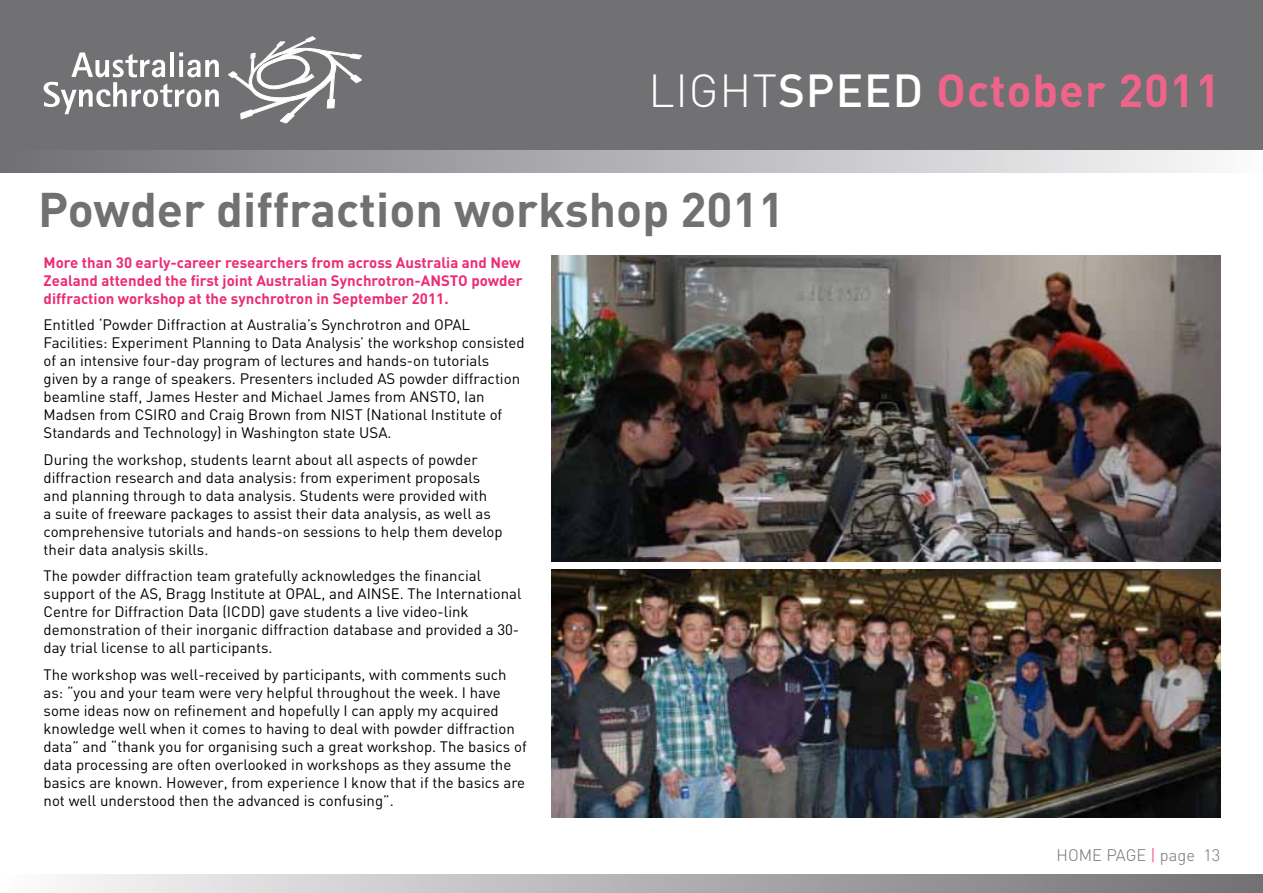
<style>
.page{position:relative;width:1263px;height:893px;background:#fff}
.page>*{position:absolute;margin:0;border:0;box-sizing:border-box;transform-origin:0 0}
.t1{font:700 48px "DIN";color:#717073}
.t2{font:700 45.75px "DIN";letter-spacing:.02em;color:#ef648a}
.t3{font:300 16.5px "DIN";color:#717073}
.t4{font:15px/18px "DIN";color:#000}
.t5{font:700 15px/18px "DIN";color:#ec2c74}
.s1{font-weight:300;color:#fff}
.s2{font-weight:500;color:#fff}
.s3{color:#ec2c74}
</style>
<div class="page">
<div style="left:0;top:875px;width:1263px;height:18px;background:linear-gradient(to right,#fbfbfc,#6f6e73)"></div>
<div style="left:0;top:0;width:1263px;height:152px;background:#717073"></div>
<svg style="left:44px;top:52px;width:175px;height:62px"></svg>
<svg style="left:228px;top:36px;width:134px;height:87px"></svg>
<div style="left:0;top:151px;width:1263px;height:21px;background:linear-gradient(to right,#6e6d72,#fafafb)"></div>
<img style="left:551px;top:255px;width:669px;height:306px">
<img style="left:551px;top:570px;width:669px;height:248px">
<h2 class="t2" style="left:648px;top:60px;width:574px"><span class="s1">LIGHT</span><span class="s2">SPEED</span> October 2011</h2>
<h1 class="t1" style="left:38px;top:178px;width:748px">Powder diffraction workshop 2011</h1>
<p class="t5" style="left:44px;top:253px;width:481px">More than 30 early-career researchers from across Australia and New<br>Zealand attended the first joint Australian Synchrotron-ANSTO powder diffraction workshop at the synchrotron in September 2011.</p>
<p class="t4" style="left:44px;top:315px;width:483px">Entitled ‘Powder Diffraction at Australia’s Synchrotron and OPAL Facilities: Experiment Planning to Data Analysis’ the workshop consisted of an intensive four-day program of lectures and hands-on tutorials given by a range of speakers. Presenters included AS powder diffraction beamline staff, James Hester and Michael James from ANSTO, Ian Madsen from CSIRO and Craig Brown from NIST (National Institute of Standards and Technology) in Washington state USA.</p>
<p class="t4" style="left:44px;top:450px;width:461px">During the workshop, students learnt about all aspects of powder diffraction research and data analysis: from experiment proposals and planning through to data analysis. Students were provided with<br>a suite of freeware packages to assist their data analysis, as well as comprehensive tutorials and hands-on sessions to help them develop their data analysis skills.</p>
<p class="t4" style="left:44px;top:566px;width:479px">The powder diffraction team gratefully acknowledges the financial support of the AS, Bragg Institute at OPAL, and AINSE. The International Centre for Diffraction Data (ICDD) gave students a live video-link demonstration of their inorganic diffraction database and provided a 30- day trial license to all participants.</p>
<p class="t4" style="left:44px;top:665px;width:485px">The workshop was well-received by participants, with comments such as: “you and your team were very helpful throughout the week. I have some ideas now on refinement and hopefully I can apply my acquired knowledge well when it comes to having to deal with powder diffraction data” and “thank you for organising such a great workshop. The basics of data processing are often overlooked in workshops as they assume the basics are known. However, from experience I know that if the basics are not well understood then the advanced is confusing”.</p>
<p class="t3" style="left:1056px;top:844px;width:165px">HOME PAGE <span class="s3">|</span> PAGE 13</p>
</div>
